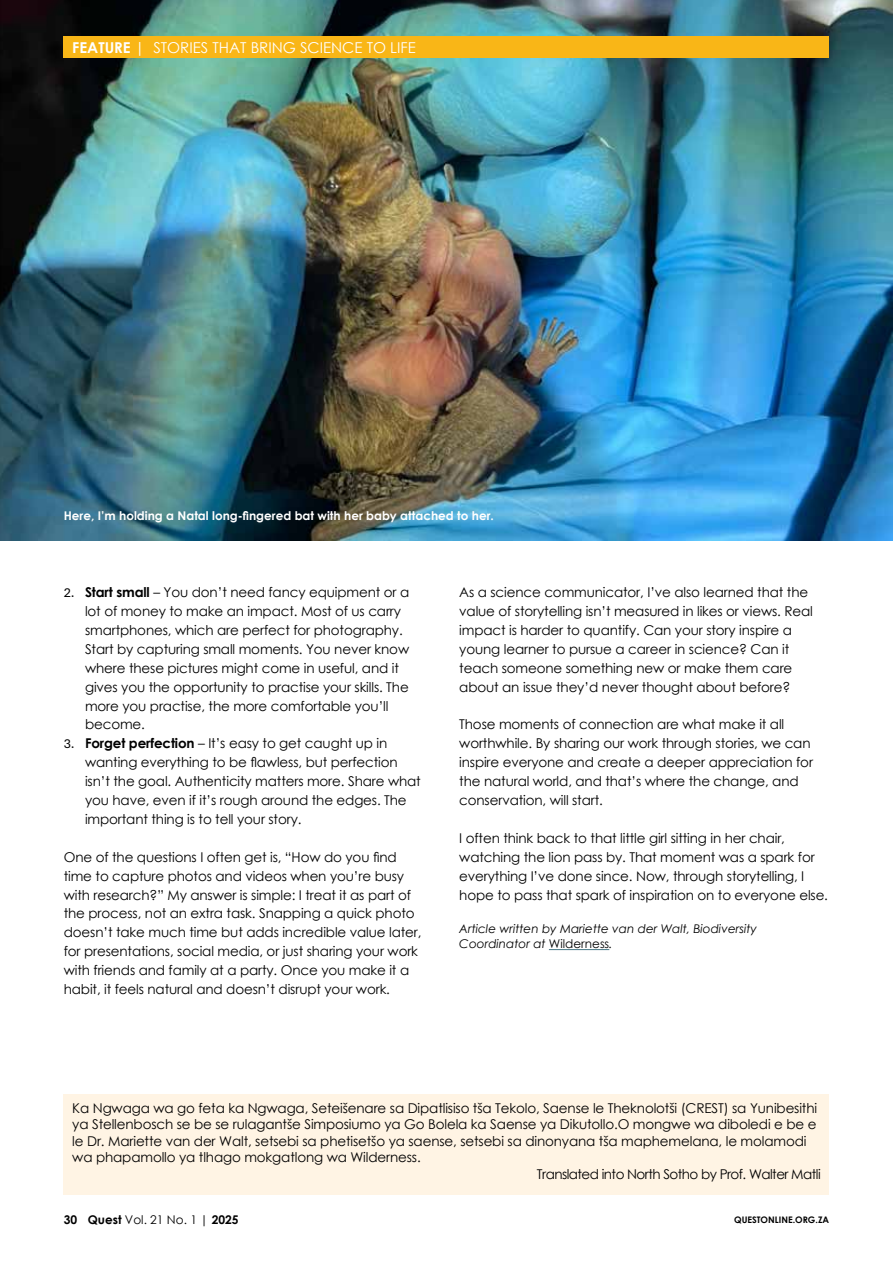
<style>
.page{position:relative;width:893px;height:1263px;background:#fff}
.page>*{position:absolute;margin:0;border:0;box-sizing:border-box;transform-origin:0 0}
.t1{font:15px "Century Gothic";color:#fff}
.t2{font:13.5px/18.9px "Century Gothic";letter-spacing:-.01em;color:#000}
.t3{font:13.5px "Century Gothic";letter-spacing:-.04em;color:#000}
.t4{font:italic 12px/15px "Century Gothic";color:#000}
.t5{font:700 12px "Century Gothic";color:#fff}
.t6{font:700 12px "Century Gothic";color:#000}
.t7{font:700 9px "Century Gothic";color:#000}
.s1{font-weight:700}
.s2{font-family:"Aptos"}
.s3{font-style:normal}
.s4{font-weight:400}
</style>
<div class="page">
<img style="left:0;top:0;width:893px;height:540px">
<div style="left:64px;top:37px;width:765px;height:21px;background:#f9b617"></div>
<hr style="left:549px;top:949px;width:60px;height:1px;background:#477886">
<div style="left:64px;top:1094px;width:765px;height:101px;background:#fff4e4"></div>
<p class="t1" style="left:72px;top:37px;width:345px"><span class="s1">FEATURE</span> | STORIES THAT BRING SCIENCE TO LIFE</p>
<p class="t5" style="left:64px;top:507px;width:432px">Here, I’m holding a Natal long-fingered bat with her baby attached to her.</p>
<p class="t2" style="left:85px;top:582px;width:326px;text-indent:-21px"><span class="s2">2.</span> <span class="s1">Start small</span> – You don’t need fancy equipment or a lot of money to make an impact. Most of us carry smartphones, which are perfect for photography.<br>Start by capturing small moments. You never know where these pictures might come in useful, and it gives you the opportunity to practise your skills. The more you practise, the more comfortable you’ll become.</p>
<p class="t2" style="left:85px;top:734px;width:337px;text-indent:-21px"><span class="s2">3.</span> <span class="s1">Forget perfection</span> – It’s easy to get caught up in wanting everything to be flawless, but perfection isn’t the goal. Authenticity matters more. Share what you have, even if it’s rough around the edges. The important thing is to tell your story.</p>
<p class="t2" style="left:64px;top:847px;width:359px">One of the questions I often get is, “How do you find time to capture photos and videos when you’re busy with research?” My answer is simple: I treat it as part of the process, not an extra task. Snapping a quick photo doesn’t take much time but adds incredible value later, for presentations, social media, or just sharing your work with friends and family at a party. Once you make it a habit, it feels natural and doesn’t disrupt your work.</p>
<p class="t2" style="left:459px;top:582px;width:355px">As a science communicator, I’ve also learned that the value of storytelling isn’t measured in likes or views. Real impact is harder to quantify. Can your story inspire a young learner to pursue a career in science? Can it teach someone something new or make them care about an issue they’d never thought about before?</p>
<p class="t2" style="left:459px;top:715px;width:355px">Those moments of connection are what make it all worthwhile. By sharing our work through stories, we can inspire everyone and create a deeper appreciation for the natural world, and that’s where the change, and conservation, will start.</p>
<p class="t2" style="left:459px;top:828px;width:370px">I often think back to that little girl sitting in her chair, watching the lion pass by. That moment was a spark for everything I’ve done since. Now, through storytelling, I hope to pass that spark of inspiration on to everyone else.</p>
<p class="t4" style="left:459px;top:921px;width:299px">Article written by Mariette van der Walt, Biodiversity<br>Coordinator at <span class="s3">Wilderness</span>.</p>
<p class="t2" style="left:72px;top:1098px;width:746px">Ka Ngwaga wa go feta ka Ngwaga, Seteišenare sa Dipatlisiso tša Tekolo, Saense le Theknolotši (CREST) sa Yunibesithi</p>
<p class="t2" style="left:72px;top:1115px;width:746px">ya Stellenbosch se be se rulagantše Simposiumo ya Go Bolela ka Saense ya Dikutollo.O mongwe wa diboledi e be e</p>
<p class="t2" style="left:72px;top:1131px;width:736px">le Dr. Mariette van der Walt, setsebi sa phetisetšo ya saense, setsebi sa dinonyana tša maphemelana, le molamodi</p>
<p class="t2" style="left:72px;top:1148px;width:350px">wa phapamollo ya tlhago mokgatlong wa Wilderness.</p>
<p class="t3" style="left:537px;top:1164px;width:285px">Translated into North Sotho by Prof. Walter Matli</p>
<p class="t6" style="left:64px;top:1210px;width:176px">30 Quest <span class="s4">Vol. 21 No. 1 |</span> 2025</p>
<p class="t7" style="left:734px;top:1213px;width:97px">QUESTONLINE.ORG.ZA</p>
</div>
